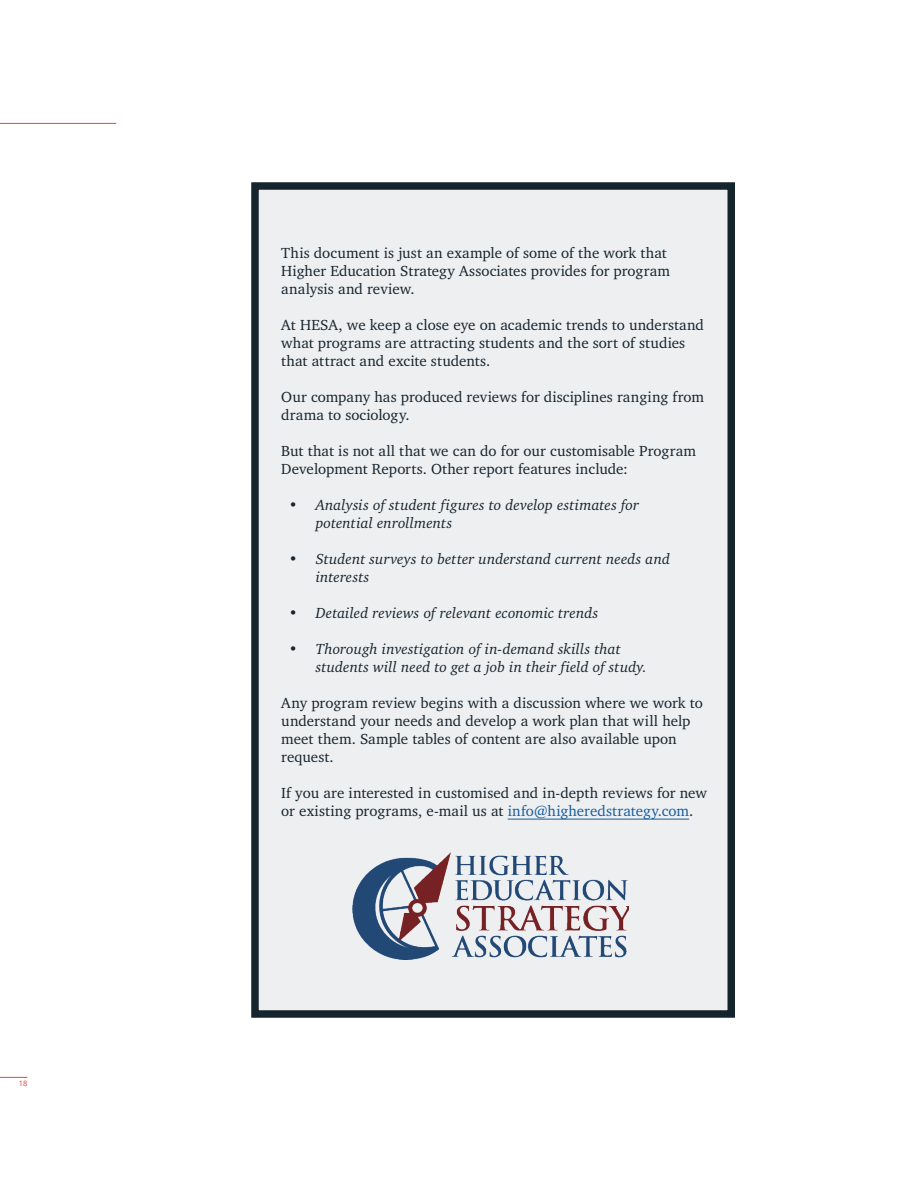
<style>
.page{position:relative;width:918px;height:1188px;background:#fff}
.page>*{position:absolute;margin:0;border:0;box-sizing:border-box;transform-origin:0 0}
.BC1___Left{font:15px/18px "Charter";letter-spacing:.005em;color:#16242e}
.t1{font:italic 15px/18px "Charter";letter-spacing:.005em;color:#16242e}
.t2{font:7.5px "Open Sans";color:#ee4232}
.s1{color:#175d9e}
</style>
<div class="page">
<div style="left:255px;top:186px;width:476px;height:828px;background:#edeff0"></div>
<hr style="left:508px;top:819px;width:181px;height:1px;background:#175d9e">
<div style="left:251px;top:182px;width:484px;height:836px;border:8px solid #16242e"></div>
<img style="left:353px;top:852px;width:276px;height:108px">
<svg style="left:0;top:1077px;width:27px;height:1px"></svg>
<hr style="left:0;top:123px;width:116px;height:1px;background:#ee4232">
<p class="t2" style="left:19px;top:1078px;width:10px">18</p>
<p class="BC1___Left" style="left:281px;top:244px;width:391px">This document is just an example of some of the work that<br>Higher Education Strategy Associates provides for program analysis and review.</p>
<p class="BC1___Left" style="left:281px;top:316px;width:424px">At HESA, we keep a close eye on academic trends to understand what programs are attracting students and the sort of studies that attract and excite students.</p>
<p class="BC1___Left" style="left:281px;top:388px;width:424px">Our company has produced reviews for disciplines ranging from drama to sociology.</p>
<p class="BC1___Left" style="left:281px;top:442px;width:416px">But that is not all that we can do for our customisable Program<br>Development Reports. Other report features include:</p>
<p class="t1" style="left:316px;top:495px;width:325px;text-indent:-27px">• Analysis of student figures to develop estimates for potential enrollments</p>
<p class="t1" style="left:316px;top:549px;width:356px;text-indent:-27px">• Student surveys to better understand current needs and interests</p>
<p class="t1" style="left:289px;top:603px;width:311px">• Detailed reviews of relevant economic trends</p>
<p class="t1" style="left:316px;top:639px;width:333px;text-indent:-27px">• Thorough investigation of in-demand skills that students will need to get a job in their field of study.</p>
<p class="BC1___Left" style="left:281px;top:694px;width:423px">Any program review begins with a discussion where we work to understand your needs and develop a work plan that will help meet them. Sample tables of content are also available upon request.</p>
<p class="BC1___Left" style="left:281px;top:784px;width:427px">If you are interested in customised and in-depth reviews for new or existing programs, e-mail us at <span class="s1">info@higheredstrategy.com</span>.</p>
</div>
